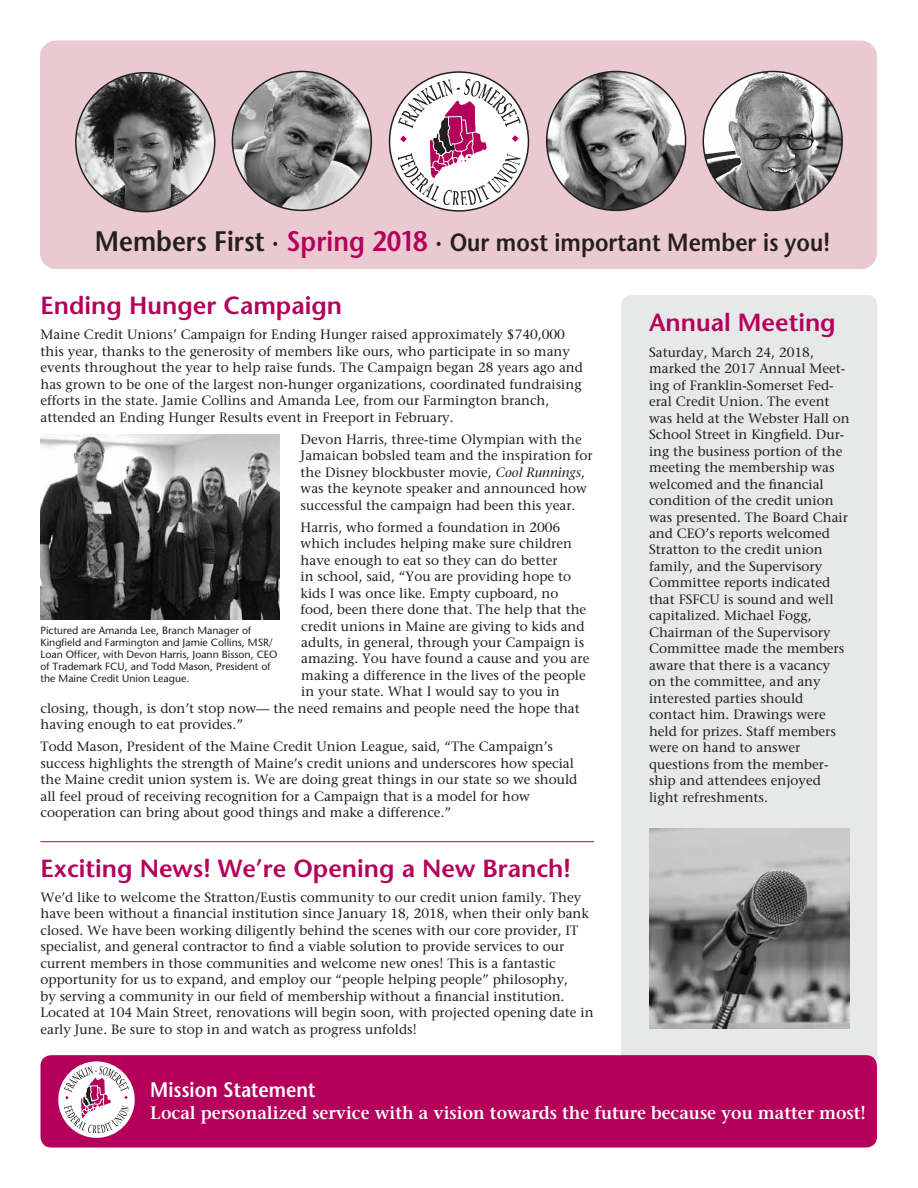
<style>
.page{position:relative;width:918px;height:1188px;background:#fff}
.page>*{position:absolute;margin:0;border:0;box-sizing:border-box;transform-origin:0 0}
.t1{font:600 24.9px "Stone Sans Std";color:#231f20;scale:.9 1}
.t2{font:600 24.75px "Stone Sans Std";color:#b5005b}
.t3{font:600 21px "Stone Sans Std";color:#fff;scale:.9 1}
.t4{font:600 18px "Stone Serif Std";color:#fff;scale:.95 1}
.t5{font:500 13.5px/16.5px "Stone Serif Std";color:#231f20}
.t6{font:500 10.5px/12px "Stone Sans Std";color:#231f20}
.s1{font-size:28.2px}
.s2{font-size:28.2px;color:#b5005b}
.s3{font-style:italic}
</style>
<div class="page">
<div style="left:621px;top:295px;width:257px;height:773px;background:#e7e8e8;border-radius:11px"></div>
<div style="left:40px;top:40px;width:837px;height:229px;background:#ebc9d1"></div>
<img style="left:703px;top:71px;width:139px;height:139px;border-radius:69px">
<img style="left:232px;top:72px;width:139px;height:138px">
<svg style="left:390px;top:72px;width:138px;height:139px"></svg>
<svg style="left:398px;top:79px;width:123px;height:126px"></svg>
<img style="left:547px;top:71px;width:139px;height:139px;border-radius:69px">
<img style="left:76px;top:73px;width:139px;height:139px;border-radius:69px">
<div style="left:41px;top:1055px;width:836px;height:93px;background:#b5005b;border-radius:11px"></div>
<svg style="left:58px;top:1061px;width:77px;height:77px"></svg>
<svg style="left:64px;top:1066px;width:65px;height:67px;background:#dcbecd"></svg>
<hr style="left:40px;top:841px;width:554px;height:1px;background:#b5005b">
<img style="left:40px;top:434px;width:239px;height:185px">
<img style="left:650px;top:828px;width:199px;height:201px">
<h1 class="t1" style="left:95px;top:228px;width:818px"><span class="s1">Members First ·</span> <span class="s2">Spring 2018</span> <span class="s1">·</span> Our most important Member is you!</h1>
<h2 class="t2" style="left:40px;top:291px;width:303px">Ending Hunger Campaign</h2>
<p class="t5" style="left:40px;top:326px;width:544px">Maine Credit Unions’ Campaign for Ending Hunger raised approximately $740,000 this year, thanks to the generosity of members like ours, who participate in so many events throughout the year to help raise funds. The Campaign began 28 years ago and has grown to be one of the largest non-hunger organizations, coordinated fundraising efforts in the state. Jamie Collins and Amanda Lee, from our Farmington branch, attended an Ending Hunger Results event in Freeport in February.</p>
<p class="t5" style="left:301px;top:431px;width:294px">Devon Harris, three-time Olympian with the Jamaican bobsled team and the inspiration for the Disney blockbuster movie, <span class="s3">Cool Runnings</span>, was the keynote speaker and announced how successful the campaign had been this year.</p>
<p class="t5" style="left:301px;top:519px;width:261px">Harris, who formed a foundation in 2006</p>
<p class="t5" style="left:301px;top:535px;width:273px">which includes helping make sure children</p>
<p class="t5" style="left:301px;top:552px;width:258px">have enough to eat so they can do better</p>
<p class="t5" style="left:301px;top:568px;width:272px">in school, said, “You are providing hope to</p>
<p class="t5" style="left:301px;top:585px;width:259px">kids I was once like. Empty cupboard, no</p>
<p class="t5" style="left:301px;top:601px;width:287px">food, been there done that. The help that the</p>
<p class="t5" style="left:301px;top:618px;width:285px">credit unions in Maine are giving to kids and</p>
<p class="t5" style="left:301px;top:634px;width:284px">adults, in general, through your Campaign is</p>
<p class="t5" style="left:301px;top:651px;width:290px">amazing. You have found a cause and you are</p>
<p class="t5" style="left:301px;top:667px;width:286px">making a difference in the lives of the people</p>
<p class="t5" style="left:301px;top:684px;width:260px">in your state. What I would say to you in</p>
<p class="t5" style="left:40px;top:700px;width:541px">closing, though, is don’t stop now— the need remains and people need the hope that</p>
<p class="t5" style="left:40px;top:717px;width:204px">having enough to eat provides.”</p>
<p class="t5" style="left:40px;top:738px;width:538px">Todd Mason, President of the Maine Credit Union League, said, “The Campaign’s success highlights the strength of Maine’s credit unions and underscores how special the Maine credit union system is. We are doing great things in our state so we should all feel proud of receiving recognition for a Campaign that is a model for how cooperation can bring about good things and make a difference.”</p>
<p class="t6" style="left:40px;top:624px;width:239px">Pictured are Amanda Lee, Branch Manager of Kingfield and Farmington and Jamie Collins, MSR/ Loan Officer, with Devon Harris, Joann Bisson, CEO of Trademark FCU, and Todd Mason, President of the Maine Credit Union League.</p>
<h2 class="t2" style="left:40px;top:853px;width:532px">Exciting News! We’re Opening a New Branch!</h2>
<p class="t5" style="left:40px;top:889px;width:555px">We’d like to welcome the Stratton/Eustis community to our credit union family. They have been without a financial institution since January 18, 2018, when their only bank closed. We have been working diligently behind the scenes with our core provider, IT specialist, and general contractor to find a viable solution to provide services to our current members in those communities and welcome new ones! This is a fantastic opportunity for us to expand, and employ our “people helping people” philosophy,<br>by serving a community in our field of membership without a financial institution.<br>Located at 104 Main Street, renovations will begin soon, with projected opening date in early June. Be sure to stop in and watch as progress unfolds!</p>
<h2 class="t2" style="left:649px;top:308px;width:188px">Annual Meeting</h2>
<p class="t5" style="left:649px;top:344px;width:202px">Saturday, March 24, 2018, marked the 2017 Annual Meet&shy;ing of Franklin-Somerset Fed&shy;eral Credit Union. The event was held at the Webster Hall on<br>School Street in Kingfield. Dur&shy;ing the business portion of the meeting the membership was welcomed and the financial condition of the credit union was presented. The Board Chair and CEO’s reports welcomed<br>Stratton to the credit union family, and the Supervisory<br>Committee reports indicated that FSFCU is sound and well capitalized. Michael Fogg,<br>Chairman of the Supervisory<br>Committee made the members aware that there is a vacancy on the committee, and any interested parties should contact him. Drawings were held for prizes. Staff members were on hand to answer questions from the member&shy;ship and attendees enjoyed light refreshments.</p>
<h3 class="t3" style="left:150px;top:1077px;width:185px">Mission Statement</h3>
<h3 class="t4" style="left:150px;top:1102px;width:755px">Local personalized service with a vision towards the future because you matter most!</h3>
</div>
